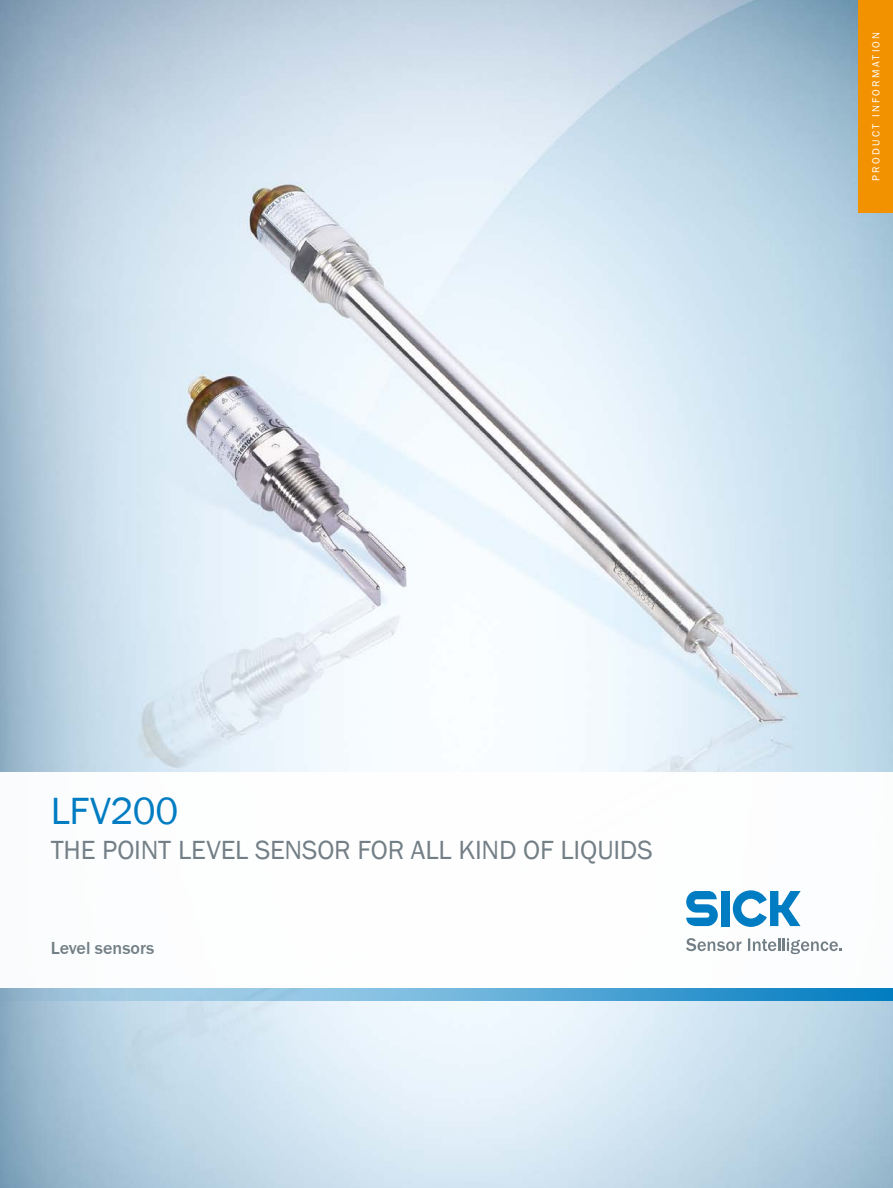
<style>
.page{position:relative;width:893px;height:1188px;background:#fff}
.page>*{position:absolute;margin:0;border:0;box-sizing:border-box;transform-origin:0 0}
.t1{font:39px "SICK Franklin";letter-spacing:-.01em;color:#007cc2}
.t2{font:27px "SICK Franklin";letter-spacing:-.01em;color:#737f86}
.t3{font:500 18px "SICK Franklin";color:#737f86}
.t4{font:10.5px "SICK Franklin";letter-spacing:.215em;color:#fff}
</style>
<div class="page">
<img style="left:0;top:0;width:893px;height:1188px">
<div style="left:859px;top:0;width:34px;height:213px;background:#f39200"></div>
<div style="left:0;top:773px;width:893px;height:215px;background:#fff"></div>
<svg style="left:0;top:988px;width:893px;height:13px"></svg>
<svg style="left:686px;top:891px;width:32px;height:35px"></svg>
<div style="left:721px;top:891px;width:8px;height:35px;background:#007cc2"></div>
<svg style="left:733px;top:890px;width:68px;height:37px"></svg>
<svg style="left:686px;top:938px;width:55px;height:13px"></svg>
<svg style="left:748px;top:938px;width:94px;height:16px"></svg>
<p class="t4" style="left:869px;top:181px;width:151px;rotate:-90deg">PRODUCT INFORMATION</p>
<h1 class="t1" style="left:51px;top:787px;width:129px">LFV200</h1>
<p class="t2" style="left:51px;top:833px;width:604px">THE POINT LEVEL SENSOR FOR ALL KIND OF LIQUIDS</p>
<p class="t3" style="left:51px;top:937px;width:105px">Level sensors</p>
</div>
